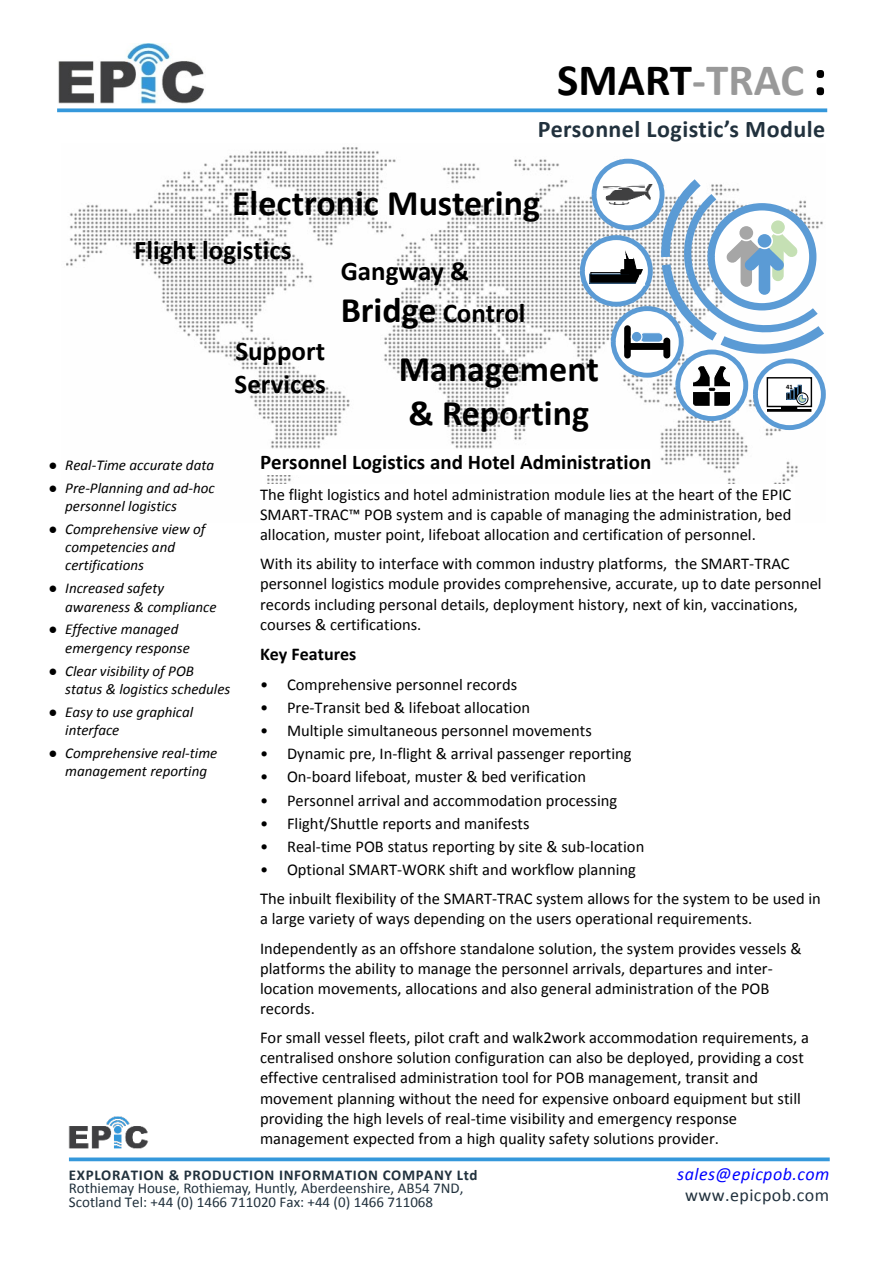
<style>
.page{position:relative;width:893px;height:1263px;background:#fff}
.page>*{position:absolute;margin:0;border:0;box-sizing:border-box;transform-origin:0 0}
.t1{font:700 45px "Calibri";color:#000}
.t2{font:700 36px/44px "Calibri";color:#000}
.t3{font:700 27px/41.5px "Calibri";color:#000}
.t4{font:700 24px "Calibri";letter-spacing:.02em;color:#21313d}
.t5{font:700 21px "Calibri";color:#000}
.t6{font:italic 18px "Calibri";letter-spacing:.025em;color:#00f}
.t7{font:18px "Calibri";letter-spacing:.025em;color:#21313d}
.t8{font:700 18px "Calibri";color:#000}
.t9{font:16.5px/20.1px "Calibri";color:#000}
.t10{font:italic 15px/18.3px "Calibri";color:#000}
.t11{font:15px/14px "Calibri";color:#21313d}
.t12{font:700 15px "Calibri";letter-spacing:.04em;color:#21313d}
.t13{font:700 6.6px "Calibri";color:#000}
.s1{color:#999}
.s2{font-size:54px}
.s3{font-size:36px}
.s4{font-family:"Times New Roman"}
</style>
<div class="page">
<img style="left:66px;top:147px;width:759px;height:337px">
<svg style="left:57px;top:108px;width:770px;height:4px;background:#4ca3df"></svg>
<div style="left:260px;top:449px;width:391px;height:26px;background:#fff"></div>
<svg style="left:69px;top:1157px;width:761px;height:4px;background:#4ea5df"></svg>
<img style="left:69px;top:1116px;width:79px;height:33px">
<svg style="left:594px;top:161px;width:68px;height:67px"></svg>
<div style="left:592px;top:159px;width:72px;height:71px;border:5px solid #5b9bd5;border-radius:50%"></div>
<svg style="left:582px;top:238px;width:68px;height:66px"></svg>
<div style="left:580px;top:235px;width:73px;height:72px;border:5px solid #5b9bd5;border-radius:50%"></div>
<div style="left:613px;top:309px;width:68px;height:66px;background:#fff;border-radius:50%"></div>
<div style="left:611px;top:306px;width:73px;height:72px;border:5px solid #5b9bd5;border-radius:50%"></div>
<svg style="left:678px;top:352px;width:68px;height:67px"></svg>
<div style="left:675px;top:349px;width:73px;height:72px;border:5px solid #5b9bd5;border-radius:50%"></div>
<svg style="left:755px;top:361px;width:68px;height:67px"></svg>
<div style="left:753px;top:359px;width:73px;height:71px;border:5px solid #5b9bd5;border-radius:50%"></div>
<div style="left:624px;top:325px;width:7px;height:33px;background:#000;border-radius:3px"></div>
<div style="left:624px;top:343px;width:46px;height:7px;background:#000;border-radius:3px"></div>
<div style="left:640px;top:333px;width:23px;height:9px;background:#5b9bd5;border-radius:4px"></div>
<div style="left:640px;top:332px;width:23px;height:10px;border:1px solid #fff;border-radius:4px"></div>
<div style="left:631px;top:331px;width:11px;height:11px;background:#5b9bd5;border-radius:50%"></div>
<div style="left:631px;top:331px;width:11px;height:12px;border:1px solid #fff;border-radius:50%"></div>
<img style="left:601px;top:182px;width:54px;height:26px">
<div style="left:590px;top:274px;width:50px;height:9px;background:#000"></div>
<div style="left:621px;top:270px;width:19px;height:4px;border:1px solid #000"></div>
<div style="left:625px;top:259px;width:9px;height:11px;border:1px solid #000"></div>
<hr style="left:591px;top:272px;width:30px;height:1px;background:#000">
<svg style="left:626px;top:253px;width:19px;height:32px"></svg>
<div style="left:694px;top:385px;width:35px;height:20px;background:#000;border-radius:2px"></div>
<div style="left:693px;top:385px;width:37px;height:20px;border:1px solid #000;border-radius:2px"></div>
<svg style="left:694px;top:378px;width:35px;height:11px"></svg>
<div style="left:693px;top:378px;width:37px;height:11px;border:1px solid #000"></div>
<div style="left:685px;top:367px;width:15px;height:15px;border:1px solid #fff;border-radius:50%"></div>
<div style="left:723px;top:367px;width:15px;height:15px;border:1px solid #fff;border-radius:50%"></div>
<hr style="left:693px;top:387px;width:38px;height:4px;background:#fff">
<div style="left:693px;top:387px;width:38px;height:5px;border:1px solid #fff"></div>
<div style="left:710px;top:364px;width:4px;height:43px;border:1px solid #fff"></div>
<svg style="left:660px;top:179px;width:164px;height:202px"></svg>
<svg style="left:709px;top:388px;width:6px;height:2px"></svg>
<img style="left:58px;top:44px;width:146px;height:60px">
<div style="left:781px;top:406px;width:16px;height:4px;border:1px solid #000"></div>
<div style="left:767px;top:409px;width:44px;height:2px;border:1px solid #000"></div>
<div style="left:767px;top:378px;width:44px;height:28px;background:#fff"></div>
<div style="left:767px;top:377px;width:45px;height:30px;border:1px solid #000"></div>
<div style="left:798px;top:385px;width:3px;height:14px;border:1px solid #41719c"></div>
<div style="left:796px;top:393px;width:12px;height:12px;border:1px solid #000;border-radius:50%"></div>
<svg style="left:787px;top:387px;width:19px;height:15px"></svg>
<h1 class="t1" style="left:557px;top:61px;width:272px">SMART<span class="s1">-TRAC</span> <span class="s2">:</span></h1>
<h3 class="t4" style="left:538px;top:119px;width:289px">Personnel Logistic’s Module</h3>
<h2 class="t2" style="left:232px;top:184px;width:310px">Electronic Mustering</h2>
<h3 class="t3" style="left:134px;top:232px;width:159px">Flight logistics</h3>
<h3 class="t3" style="left:235px;top:337px;width:93px;line-height:33px">Support<br>Services</h3>
<h3 class="t3" style="left:341px;top:253px;width:186px">Gangway &amp;<br><span class="s3">Bridge</span> Control</h3>
<h2 class="t2" style="left:399px;top:350px;width:202px">Management &amp; Reporting</h2>
<p class="t13" style="left:786px;top:384px;width:8px">41</p>
<p class="t5" style="left:260px;top:454px;width:393px">Personnel Logistics and Hotel Administration</p>
<p class="t9" style="left:260px;top:486px;width:533px;text-align:justify">The flight logistics and hotel administration module lies at the heart of the EPIC SMART-TRAC™ POB system and is capable of managing the administration, bed allocation, muster point, lifeboat allocation and certification of personnel.</p>
<p class="t9" style="left:260px;top:555px;width:563px">With its ability to interface with common industry platforms, the SMART-TRAC personnel logistics module provides comprehensive, accurate, up to date personnel records including personal details, deployment history, next of kin, vaccinations, courses &amp; certifications.</p>
<p class="t8" style="left:260px;top:647px;width:98px">Key Features</p>
<p class="t9" style="left:260px;top:676px;width:259px">• Comprehensive personnel records</p>
<p class="t9" style="left:260px;top:699px;width:272px">• Pre-Transit bed &amp; lifeboat allocation</p>
<p class="t9" style="left:260px;top:722px;width:333px">• Multiple simultaneous personnel movements</p>
<p class="t9" style="left:260px;top:745px;width:373px">• Dynamic pre, In-flight &amp; arrival passenger reporting</p>
<p class="t9" style="left:260px;top:768px;width:328px">• On-board lifeboat, muster &amp; bed verification</p>
<p class="t9" style="left:260px;top:791px;width:359px">• Personnel arrival and accommodation processing</p>
<p class="t9" style="left:260px;top:814px;width:271px">• Flight/Shuttle reports and manifests</p>
<p class="t9" style="left:260px;top:838px;width:386px">• Real-time POB status reporting by site &amp; sub-location</p>
<p class="t9" style="left:260px;top:856px;width:562px;line-height:29.1px">• Optional SMART-WORK shift and workflow planning<br>The inbuilt flexibility of the SMART-TRAC system allows for the system to be used in</p>
<p class="t9" style="left:260px;top:906px;width:543px;line-height:29.1px">a large variety of ways depending on the users operational requirements.<br>Independently as an offshore standalone solution, the system provides vessels &amp;</p>
<p class="t9" style="left:260px;top:959px;width:514px">platforms the ability to manage the personnel arrivals, departures and inter&shy;location movements, allocations and also general administration of the POB records.</p>
<p class="t9" style="left:260px;top:1029px;width:550px">For small vessel fleets, pilot craft and walk2work accommodation requirements, a centralised onshore solution configuration can also be deployed, providing a cost effective centralised administration tool for POB management, transit and movement planning without the need for expensive onboard equipment but still providing the high levels of real-time visibility and emergency response management expected from a high quality safety solutions provider.</p>
<p class="t12" style="left:69px;top:1168px;width:410px">EXPLORATION &amp; PRODUCTION INFORMATION COMPANY Ltd</p>
<p class="t11" style="left:69px;top:1183px;width:396px">Rothiemay House, Rothiemay, Huntly, Aberdeenshire, AB54 7ND,<br>Scotland Tel: +44 (0) 1466 711020 Fax: +44 (0) 1466 711068</p>
<p class="t10" style="left:48px;top:457px;width:167px"><span class="s4">●</span> Real-Time accurate data</p>
<p class="t10" style="left:65px;top:480px;width:151px;text-indent:-17px"><span class="s4">●</span> Pre-Planning and ad-hoc personnel logistics</p>
<p class="t10" style="left:65px;top:521px;width:142px;text-indent:-17px"><span class="s4">●</span> Comprehensive view of competencies and certifications</p>
<p class="t10" style="left:65px;top:580px;width:153px;text-indent:-17px"><span class="s4">●</span> Increased safety awareness &amp; compliance</p>
<p class="t10" style="left:65px;top:621px;width:126px;text-indent:-17px"><span class="s4">●</span> Effective managed emergency response</p>
<p class="t10" style="left:65px;top:663px;width:167px;text-indent:-17px"><span class="s4">●</span> Clear visibility of POB status &amp; logistics schedules</p>
<p class="t10" style="left:65px;top:704px;width:130px;text-indent:-17px"><span class="s4">●</span> Easy to use graphical interface</p>
<p class="t10" style="left:48px;top:745px;width:171px;text-align:center"><span class="s4">●</span> Comprehensive real-time management reporting</p>
<p class="t6" style="left:677px;top:1166px;width:153px">sales@epicpob.com</p>
<p class="t7" style="left:685px;top:1188px;width:146px">www.epicpob.com</p>
</div>
